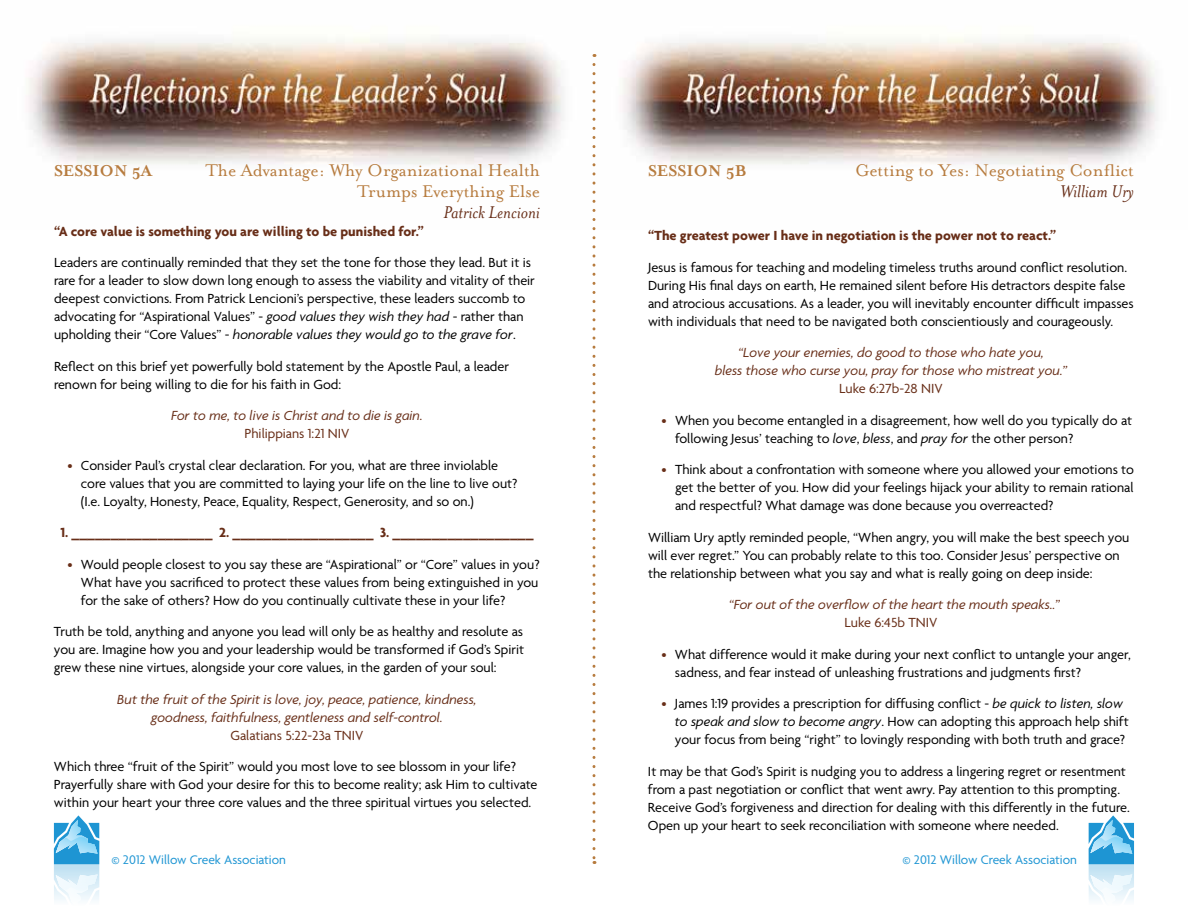
<style>
.page{position:relative;width:1188px;height:918px;background:#fff}
.page>*{position:absolute;margin:0;border:0;box-sizing:border-box;transform-origin:0 0}
.t1{font:19.5px/21px "Mrs Eaves Roman";color:#b77c3f;text-align:right}
.t2{font:italic 19.5px "Mrs Eaves";color:#682e18}
.t3{font:700 18px "Mrs Eaves";color:#b77c3f}
.t4{font:14.25px/18px "Agenda";color:#000}
.t5{font:italic 14.25px/18px "Agenda";color:#682e18;text-align:center}
.t6{font:700 14.25px "Agenda";color:#682e18}
.t7{font:14.25px "Agenda";color:#682e18}
.t8{font:13.5px "Agenda";color:#1e95d3}
.s1{font-style:italic}
.s2{color:#682e18}
</style>
<div class="page">
<img style="left:28px;top:37px;width:1130px;height:129px">
<svg style="left:592px;top:64px;width:4px;height:800px"></svg>
<svg style="left:54px;top:815px;width:45px;height:85px"></svg>
<svg style="left:1089px;top:815px;width:45px;height:85px"></svg>
<p class="t3" style="left:54px;top:161px;width:101px">SESSION 5A</p>
<h1 class="t1" style="left:205px;top:160px;width:336px">The Advantage: Why Organizational Health<br>Trumps Everything Else</h1>
<h1 class="t2" style="left:443px;top:202px;width:98px">Patrick Lencioni</h1>
<p class="t6" style="left:54px;top:223px;width:371px">“A core value is something you are willing to be punished for.”</p>
<p class="t4" style="left:54px;top:254px;width:482px">Leaders are continually reminded that they set the tone for those they lead. But it is rare for a leader to slow down long enough to assess the viability and vitality of their deepest convictions. From Patrick Lencioni’s perspective, these leaders succomb to advocating for “Aspirational Values” - <span class="s1">good values they wish they had</span> - rather than upholding their “Core Values” - <span class="s1">honorable values they would go to the grave for</span>.</p>
<p class="t4" style="left:54px;top:357px;width:457px">Reflect on this brief yet powerfully bold statement by the Apostle Paul, a leader renown for being willing to die for his faith in God:</p>
<p class="t5" style="left:171px;top:407px;width:253px">For to me, to live is Christ and to die is gain.</p>
<p class="t7" style="left:244px;top:425px;width:107px">Philippians 1:21 NIV</p>
<p class="t4" style="left:81px;top:456px;width:438px;text-indent:-13px"><span class="s2">•</span> Consider Paul’s crystal clear declaration. For you, what are three inviolable core values that you are committed to laying your life on the line to live out? (I.e. Loyalty, Honesty, Peace, Equality, Respect, Generosity, and so on.)</p>
<p class="t6" style="left:60px;top:524px;width:475px">1. __________________ 2. __________________ 3. __________________</p>
<p class="t4" style="left:81px;top:555px;width:460px;text-align:justify;text-indent:-13px"><span class="s2">•</span> Would people closest to you say these are “Aspirational” or “Core” values in you?<br>What have you sacrificed to protect these values from being extinguished in you for the sake of others? How do you continually cultivate these in your life?</p>
<p class="t4" style="left:54px;top:623px;width:472px;text-align:justify">Truth be told, anything and anyone you lead will only be as healthy and resolute as you are. Imagine how you and your leadership would be transformed if God’s Spirit grew these nine virtues, alongside your core values, in the garden of your soul:</p>
<p class="t5" style="left:117px;top:690px;width:361px">But the fruit of the Spirit is love, joy, peace, patience, kindness, goodness, faithfulness, gentleness and self-control.</p>
<p class="t7" style="left:230px;top:727px;width:135px">Galatians 5:22-23a TNIV</p>
<p class="t4" style="left:54px;top:758px;width:485px">Which three “fruit of the Spirit” would you most love to see blossom in your life?<br>Prayerfully share with God your desire for this to become reality; ask Him to cultivate within your heart your three core values and the three spiritual virtues you selected.</p>
<p class="t3" style="left:648px;top:161px;width:100px">SESSION 5B</p>
<h1 class="t1" style="left:855px;top:160px;width:280px">Getting to Yes: Negotiating Conflict</h1>
<h1 class="t2" style="left:1060px;top:181px;width:75px">William Ury</h1>
<p class="t6" style="left:648px;top:227px;width:410px">“The greatest power I have in negotiation is the power not to react.”</p>
<p class="t4" style="left:648px;top:258px;width:487px">Jesus is famous for teaching and modeling timeless truths around conflict resolution.<br>During His final days on earth, He remained silent before His detractors despite false and atrocious accusations. As a leader, you will inevitably encounter difficult impasses with individuals that need to be navigated both conscientiously and courageously.</p>
<p class="t5" style="left:715px;top:344px;width:354px">“Love your enemies, do good to those who hate you,<br>bless those who curse you, pray for those who mistreat you.”</p>
<p class="t7" style="left:839px;top:380px;width:105px">Luke 6:27b-28 NIV</p>
<p class="t4" style="left:675px;top:411px;width:459px;text-indent:-13px"><span class="s2">•</span> When you become entangled in a disagreement, how well do you typically do at following Jesus’ teaching to <span class="s1">love</span>, <span class="s1">bless</span>, and <span class="s1">pray for</span> the other person?</p>
<p class="t4" style="left:675px;top:461px;width:461px;text-align:justify;text-indent:-13px"><span class="s2">•</span> Think about a confrontation with someone where you allowed your emotions to get the better of you. How did your feelings hijack your ability to remain rational and respectful? What damage was done because you overreacted?</p>
<p class="t4" style="left:648px;top:528px;width:483px">William Ury aptly reminded people, “When angry, you will make the best speech you will ever regret.” You can probably relate to this too. Consider Jesus’ perspective on the relationship between what you say and what is really going on deep inside:</p>
<p class="t5" style="left:729px;top:596px;width:333px">“For out of the overflow of the heart the mouth speaks..”</p>
<p class="t7" style="left:845px;top:614px;width:94px">Luke 6:45b TNIV</p>
<p class="t4" style="left:675px;top:645px;width:457px;text-indent:-13px"><span class="s2">•</span> What difference would it make during your next conflict to untangle your anger, sadness, and fear instead of unleashing frustrations and judgments first?</p>
<p class="t4" style="left:675px;top:695px;width:455px;text-indent:-13px"><span class="s2">•</span> James 1:19 provides a prescription for diffusing conflict - <span class="s1">be quick to listen, slow to speak and slow to become angry</span>. How can adopting this approach help shift your focus from being “right” to lovingly responding with both truth and grace?</p>
<p class="t4" style="left:648px;top:762px;width:483px">It may be that God’s Spirit is nudging you to address a lingering regret or resentment from a past negotiation or conflict that went awry. Pay attention to this prompting.<br>Receive God’s forgiveness and direction for dealing with this differently in the future.<br>Open up your heart to seek reconciliation with someone where needed.</p>
<p class="t8" style="left:112px;top:852px;width:176px">© 2012 Willow Creek Association</p>
<p class="t8" style="left:903px;top:852px;width:176px">© 2012 Willow Creek Association</p>
</div>
